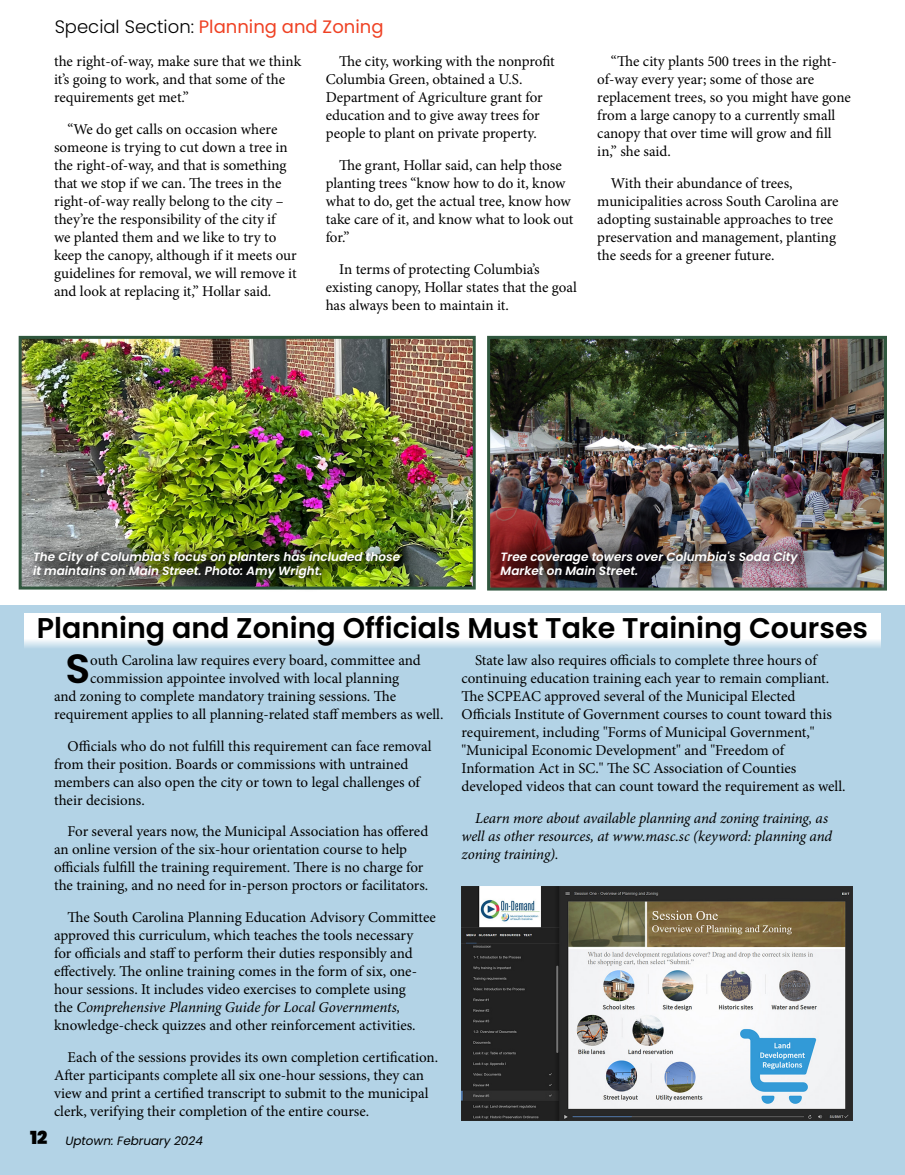
<style>
.page{position:relative;width:905px;height:1175px;background:#fff}
.page>*{position:absolute;margin:0;border:0;box-sizing:border-box;transform-origin:0 0}
.t1{font:600 40.8px "Poppins";color:#000}
.t2{font:600 28.5px "Poppins";color:#000}
.t3{font:18px "Poppins";color:#ef4123}
.t4{font:15px/18px "Minion Pro";color:#000}
.t5{font:italic 15px/18px "Minion Pro";letter-spacing:-.01em;color:#000}
.t6{font:italic 600 12px/14.4px "Poppins";color:#fff}
.t7{font:italic 12px "Poppins";color:#000}
.s1{font-weight:300;color:#000}
.s2{font-style:italic}
.s3{font-weight:900;font-style:normal;font-size:18px}
</style>
<div class="page">
<div style="left:0;top:606px;width:904px;height:568px;background:#b3d3e6"></div>
<svg style="left:24px;top:613px;width:856px;height:35px;background:#f5f9fb"></svg>
<hr style="left:904px;top:1121px;width:1px;height:34px;background:#e6b222">
<img style="left:491px;top:340px;width:391px;height:246px">
<div style="left:487px;top:336px;width:399px;height:254px;border:3px solid #30573e"></div>
<img style="left:23px;top:340px;width:448px;height:245px">
<div style="left:19px;top:336px;width:456px;height:253px;border:3px solid #30573e"></div>
<img style="left:493px;top:538px;width:325px;height:52px">
<img style="left:26px;top:538px;width:394px;height:52px">
<img style="left:461px;top:886px;width:391px;height:234px">
<p class="t3" style="left:55px;top:17px;width:330px"><span class="s1">Special Section:</span> Planning and Zoning</p>
<p class="t4" style="left:54px;top:53px;width:249px">the right-of-way, make sure that we think it’s going to work, and that some of the requirements get met.”</p>
<p class="t4" style="left:54px;top:120px;width:244px;text-indent:14px">“We do get calls on occasion where someone is trying to cut down a tree in the right-of-way, and that is something that we stop if we can. The trees in the right-of-way really belong to the city – they’re the responsibility of the city if<br>we planted them and we like to try to keep the canopy, although if it meets our guidelines for removal, we will remove it and look at replacing it,” Hollar said.</p>
<p class="t4" style="left:326px;top:53px;width:230px;text-indent:14px">The city, working with the nonprofit Columbia Green, obtained a U.S.<br>Department of Agriculture grant for education and to give away trees for people to plant on private property.</p>
<p class="t4" style="left:326px;top:156px;width:249px;text-indent:14px">The grant, Hollar said, can help those planting trees “know how to do it, know what to do, get the actual tree, know how take care of it, and know what to look out for.”</p>
<p class="t4" style="left:326px;top:260px;width:253px;text-indent:14px">In terms of protecting Columbia’s existing canopy, Hollar states that the goal has always been to maintain it.</p>
<p class="t4" style="left:597px;top:53px;width:255px;text-indent:14px">“The city plants 500 trees in the right&shy;of-way every year; some of those are replacement trees, so you might have gone from a large canopy to a currently small canopy that over time will grow and fill in,” she said.</p>
<p class="t4" style="left:597px;top:174px;width:243px;text-indent:14px">With their abundance of trees, municipalities across South Carolina are adopting sustainable approaches to tree preservation and management, planting the seeds for a greener future.</p>
<p class="t6" style="left:33px;top:550px;width:368px">The City of Columbia's focus on planters has included those it maintains on Main Street. Photo: Amy Wright.</p>
<p class="t6" style="left:500px;top:550px;width:299px">Tree coverage towers over Columbia's Soda City<br>Market on Main Street.</p>
<h2 class="t2" style="left:37px;top:611px;width:832px">Planning and Zoning Officials Must Take Training Courses</h2>
<h1 class="t1" style="left:65px;top:645px;width:26px">S</h1>
<p class="t4" style="left:90px;top:651px;width:332px">outh Carolina law requires every board, committee and</p>
<p class="t4" style="left:90px;top:669px;width:310px">commission appointee involved with local planning</p>
<p class="t4" style="left:54px;top:687px;width:343px">and zoning to complete mandatory training sessions. The</p>
<p class="t4" style="left:54px;top:705px;width:391px">requirement applies to all planning-related staff members as well.</p>
<p class="t4" style="left:54px;top:737px;width:379px;text-indent:14px">Officials who do not fulfill this requirement can face removal from their position. Boards or commissions with untrained members can also open the city or town to legal challenges of their decisions.</p>
<p class="t4" style="left:54px;top:822px;width:376px;text-indent:14px">For several years now, the Municipal Association has offered an online version of the six-hour orientation course to help officials fulfill the training requirement. There is no charge for the training, and no need for in-person proctors or facilitators.</p>
<p class="t4" style="left:54px;top:908px;width:383px;text-indent:14px">The South Carolina Planning Education Advisory Committee approved this curriculum, which teaches the tools necessary<br>for officials and staff to perform their duties responsibly and effectively. The online training comes in the form of six, one&shy;hour sessions. It includes video exercises to complete using<br>the <span class="s2">Comprehensive Planning Guide for Local Governments, </span>knowledge-check quizzes and other reinforcement activities.</p>
<p class="t4" style="left:54px;top:1047px;width:386px;text-indent:14px">Each of the sessions provides its own completion certification.<br>After participants complete all six one-hour sessions, they can view and print a certified transcript to submit to the municipal clerk, verifying their completion of the entire course.</p>
<p class="t7" style="left:30px;top:1133px;width:174px"><span class="s3">12</span> Uptown: February 2024</p>
<p class="t4" style="left:461px;top:651px;width:385px;text-indent:14px">State law also requires officials to complete three hours of continuing education training each year to remain compliant.<br>The SCPEAC approved several of the Municipal Elected Officials Institute of Government courses to count toward this requirement, including "Forms of Municipal Government," "Municipal Economic Development" and "Freedom of Information Act in SC." The SC Association of Counties developed videos that can count toward the requirement as well.</p>
<p class="t5" style="left:461px;top:809px;width:372px;text-indent:14px">Learn more about available planning and zoning training, as well as other resources, at www.masc.sc (keyword: planning and zoning training).</p>
</div>
